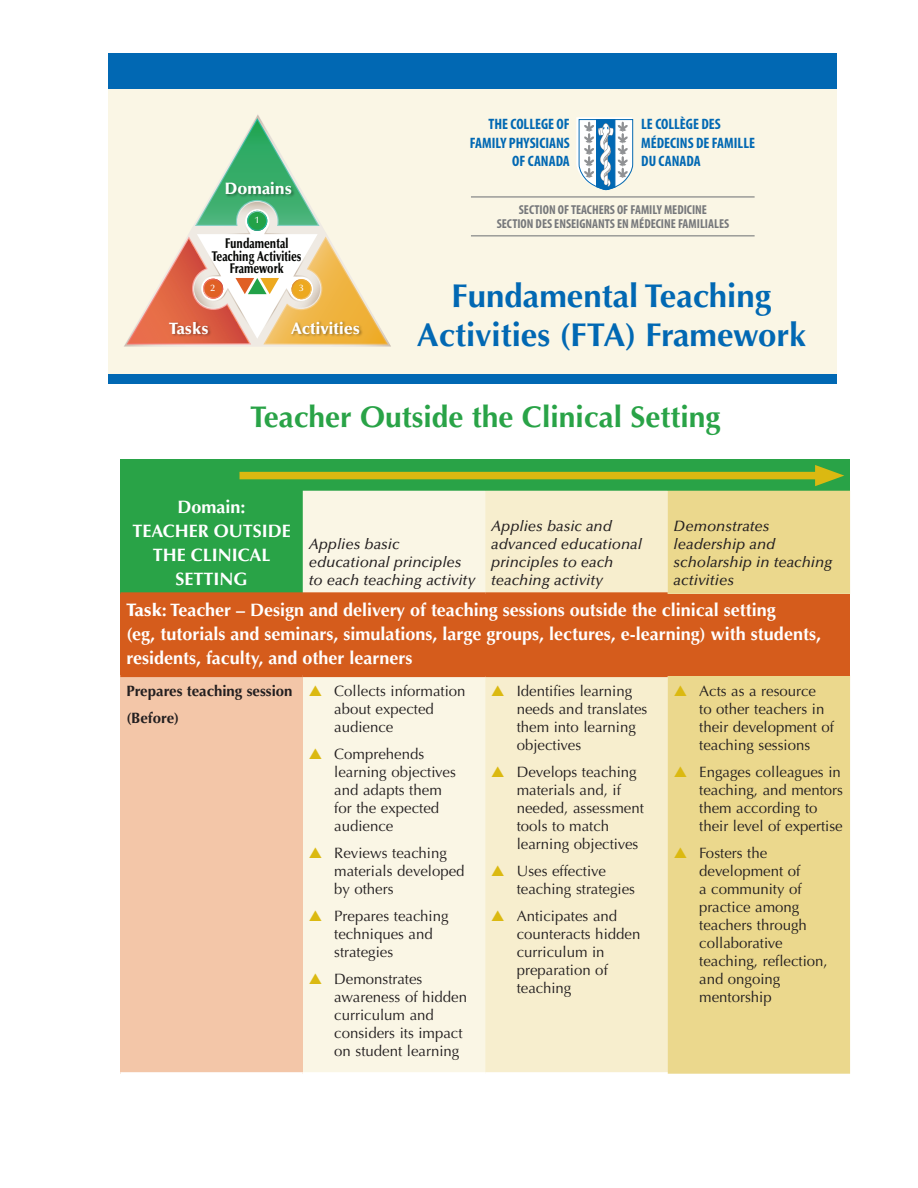
<style>
.page{position:relative;width:918px;height:1188px;background:#fff}
.page>*{position:absolute;margin:0;border:0;box-sizing:border-box;transform-origin:0 0}
.t1{font:700 33px/39px "Optima";color:#0168b3}
.t2{font:700 30px "Optima";color:#29a347}
.t3{font:700 18px/24px "Optima";color:#fff;text-align:center}
.t4{font:900 16.35px "Optima";color:#fff}
.t5{font:700 condensed 15.15px/18.3px "Myriad Pro";color:#0168b3}
.t6{font:15px/18px "Optima";color:#231f20}
.t7{font:italic 500 15px/18px "Optima";color:#231f20}
.t8{font:700 15px/27px "Optima";color:#231f20}
.t9{font:900 14.1px/12.9px "Optima";color:#040503;text-align:center;scale:.75 1}
.t10{font:700 condensed 12.9px/13.5px "Myriad Pro";color:#76787b;text-align:center}
.t11{font:500 9.3px "Optima";color:#fff}
.s1{font-weight:900}
.s2{color:#dbb911}
</style>
<div class="page">
<div style="left:108px;top:58px;width:729px;height:321px;background:#faf6e5"></div>
<div style="left:108px;top:54px;width:729px;height:35px;background:#0168b3"></div>
<div style="left:108px;top:375px;width:729px;height:9px;background:#0168b3"></div>
<svg style="left:576px;top:117px;width:57px;height:73px"></svg>
<hr style="left:471px;top:196px;width:284px;height:1px;background:#76787b">
<hr style="left:471px;top:235px;width:284px;height:1px;background:#76787b">
<svg style="left:140px;top:114px;width:251px;height:233px"></svg>
<img style="left:263px;top:318px;width:127px;height:29px">
<img style="left:196px;top:178px;width:127px;height:26px">
<img style="left:124px;top:318px;width:132px;height:29px">
<div style="left:120px;top:460px;width:730px;height:31px;background:#29a347"></div>
<div style="left:120px;top:491px;width:183px;height:103px;background:#29a347"></div>
<div style="left:303px;top:491px;width:182px;height:581px;background:#faf6e5"></div>
<div style="left:485px;top:491px;width:183px;height:581px;background:#f7eece"></div>
<div style="left:668px;top:491px;width:182px;height:583px;background:#ebd88d"></div>
<div style="left:120px;top:594px;width:730px;height:82px;background:#d55c1c"></div>
<div style="left:120px;top:676px;width:183px;height:398px;background:#f3c6a8"></div>
<hr style="left:120px;top:592px;width:183px;height:3px;background:#d55c1c">
<hr style="left:303px;top:592px;width:182px;height:3px;background:#d55c1c">
<hr style="left:485px;top:592px;width:183px;height:3px;background:#d55c1c">
<hr style="left:120px;top:674px;width:183px;height:3px;background:#d55c1c">
<hr style="left:303px;top:674px;width:182px;height:3px;background:#d55c1c">
<hr style="left:485px;top:674px;width:183px;height:3px;background:#d55c1c">
<hr style="left:120px;top:1072px;width:183px;height:3px;background:#fff">
<div style="left:240px;top:472px;width:587px;height:7px;background:#dbb911"></div>
<svg style="left:815px;top:465px;width:29px;height:21px"></svg>
<p class="t4" style="left:225px;top:179px;width:69px">Domains</p>
<p class="t11" style="left:255px;top:214px;width:6px">1</p>
<p class="t9" style="left:212px;top:237px;width:121px">Fundamental<br>Teaching Activities<br>Framework</p>
<p class="t11" style="left:210px;top:283px;width:6px">2</p>
<p class="t11" style="left:299px;top:283px;width:6px">3</p>
<p class="t4" style="left:169px;top:319px;width:41px">Tasks</p>
<p class="t4" style="left:291px;top:319px;width:71px">Activities</p>
<p class="t5" style="left:641px;top:115px;width:115px">LE COLLÈGE DES<br>MÉDECINS DE FAMILLE<br>DU CANADA</p>
<p class="t5" style="left:470px;top:115px;width:102px;text-align:right">THE COLLEGE OF<br>FAMILY PHYSICIANS<br>OF CANADA</p>
<p class="t10" style="left:497px;top:203px;width:234px">SECTION OF TEACHERS OF FAMILY MEDICINE<br>SECTION DES ENSEIGNANTS EN MÉDECINE FAMILIALES</p>
<h1 class="t1" style="left:417px;top:276px;width:356px;text-indent:35px">Fundamental Teaching<br>Activities (FTA</h1>
<h1 class="t1" style="left:625px;top:315px;width:182px">) Framework</h1>
<h2 class="t2" style="left:250px;top:400px;width:472px">teacher outside the clinical setting</h2>
<p class="t3" style="left:132px;top:495px;width:160px">domain:<br>teacher outside the clinical setting</p>
<p class="t7" style="left:491px;top:517px;width:152px">Applies basic and advanced educational principles to each teaching activity</p>
<p class="t7" style="left:674px;top:517px;width:160px">Demonstrates leadership and scholarship in teaching activities</p>
<p class="t3" style="left:126px;top:598px;width:696px;text-align:left"><span class="s1">Task</span>: teacher – design and delivery of teaching sessions outside the clinical setting<br>(eg, tutorials and seminars, simulations, large groups, lectures, e-learning) with students, residents, faculty, and other learners</p>
<p class="t8" style="left:126px;top:677px;width:168px">prepares teaching session (Before)</p>
<p class="t6" style="left:334px;top:682px;width:133px;text-indent:-26px"><span class="s2">▲</span> Collects information about expected audience</p>
<p class="t6" style="left:334px;top:745px;width:123px;text-indent:-26px"><span class="s2">▲</span> Comprehends learning objectives and adapts them for the expected audience</p>
<p class="t6" style="left:334px;top:844px;width:132px;text-indent:-26px"><span class="s2">▲</span> Reviews teaching materials developed by others</p>
<p class="t6" style="left:334px;top:907px;width:116px;text-indent:-26px"><span class="s2">▲</span> Prepares teaching techniques and strategies</p>
<p class="t6" style="left:334px;top:970px;width:134px;text-indent:-26px"><span class="s2">▲</span> Demonstrates awareness of hidden curriculum and considers its impact on student learning</p>
<p class="t7" style="left:309px;top:535px;width:168px">Applies basic educational principles to each teaching activity</p>
<p class="t6" style="left:517px;top:682px;width:132px;text-indent:-26px"><span class="s2">▲</span> Identifies learning needs and translates them into learning objectives</p>
<p class="t6" style="left:517px;top:763px;width:129px;text-indent:-26px"><span class="s2">▲</span> Develops teaching materials and, if needed, assessment tools to match learning objectives</p>
<p class="t6" style="left:517px;top:862px;width:120px;text-indent:-26px"><span class="s2">▲</span> Uses effective teaching strategies</p>
<p class="t6" style="left:517px;top:907px;width:125px;text-indent:-26px"><span class="s2">▲</span> Anticipates and counteracts hidden curriculum in preparation of teaching</p>
<p class="t6" style="left:699px;top:682px;width:136px;text-indent:-26px"><span class="s2">▲</span> Acts as a resource<br>to other teachers in their development of teaching sessions</p>
<p class="t6" style="left:699px;top:763px;width:145px;text-indent:-26px"><span class="s2">▲</span> Engages colleagues in teaching, and mentors them according to their level of expertise</p>
<p class="t6" style="left:699px;top:844px;width:130px;text-indent:-26px"><span class="s2">▲</span> Fosters the development of<br>a community of practice among teachers through collaborative teaching, reflection, and ongoing mentorship</p>
</div>
